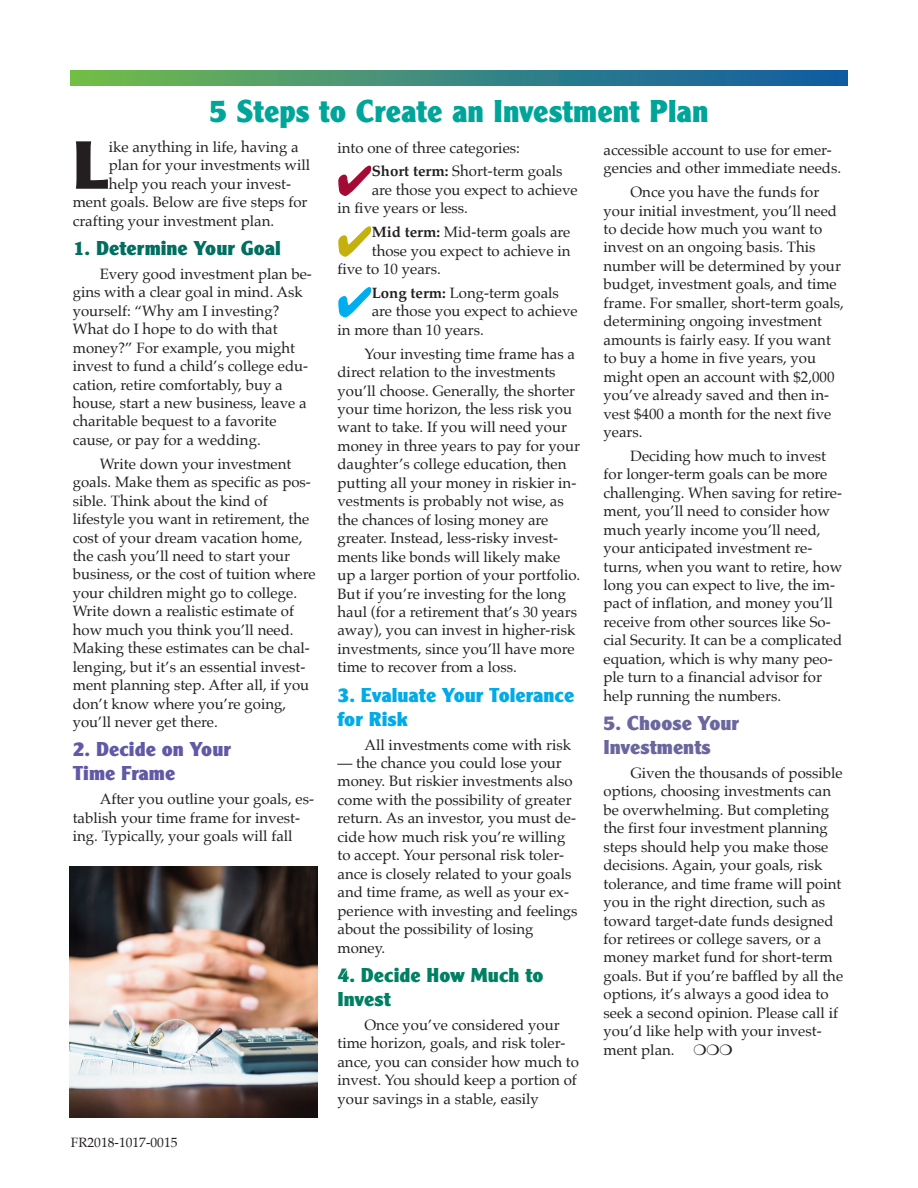
<style>
.page{position:relative;width:918px;height:1188px;background:#fff}
.page>*{position:absolute;margin:0;border:0;box-sizing:border-box;transform-origin:0 0}
.t1{font:70.95px "Clearface Gothic Extra Bold DTC";color:#231f20}
.t2{font:33px "Clearface Gothic Extra Bold DTC";color:#00a599;scale:.95 1}
.t3{font:21px/24px "Clearface Gothic Extra Bold DTC";color:#00abe7}
.t4{font:21px/24px "Clearface Gothic Extra Bold DTC";color:#6b669e}
.t5{font:21px/24px "Clearface Gothic Extra Bold DTC";color:#6159a6}
.t6{font:21px/24px "Clearface Gothic Extra Bold DTC";color:#008063}
.t7{font:21px "Clearface Gothic Extra Bold DTC";color:#006e60}
.t8{font:15px/18.5px "Palatino";color:#231f20}
.t9{font:13.5px "Palatino";color:#231f20}
.s1{font-weight:700}
</style>
<div class="page">
<div style="left:70px;top:70px;width:778px;height:16px;background:linear-gradient(to right,#70bb4f,#0b59aa)"></div>
<img style="left:70px;top:867px;width:248px;height:250px">
<h2 class="t2" style="left:209px;top:100px;width:527px">5 Steps to Create an Investment Plan</h2>
<h1 class="t1" style="left:73px;top:141px;width:38px">L</h1>
<p class="t8" style="left:109px;top:139px;width:191px">ike anything in life, having a</p>
<p class="t8" style="left:109px;top:157px;width:203px">plan for your investments will</p>
<p class="t8" style="left:109px;top:175px;width:184px">help you reach your invest-</p>
<p class="t8" style="left:73px;top:194px;width:236px">ment goals. Below are five steps for</p>
<p class="t8" style="left:73px;top:212px;width:203px">crafting your investment plan.</p>
<h3 class="t7" style="left:73px;top:241px;width:210px">1. Determine Your Goal</h3>
<p class="t8" style="left:73px;top:266px;width:241px;text-indent:27px">Every good investment plan be&shy;gins with a clear goal in mind. Ask yourself: “Why am I investing?<br>What do I hope to do with that money?” For example, you might invest to fund a child’s college edu&shy;cation, retire comfortably, buy a house, start a new business, leave a charitable bequest to a favorite cause, or pay for a wedding.</p>
<p class="t8" style="left:73px;top:455px;width:244px;text-indent:27px">Write down your investment goals. Make them as specific as pos&shy;sible. Think about the kind of lifestyle you want in retirement, the cost of your dream vacation home, the cash you’ll need to start your business, or the cost of tuition where your children might go to college.<br>Write down a realistic estimate of how much you think you’ll need.<br>Making these estimates can be chal&shy;lenging, but it’s an essential invest&shy;ment planning step. After all, if you don’t know where you’re going, you’ll never get there.</p>
<h3 class="t5" style="left:73px;top:739px;width:160px">2. Decide on Your<br>Time Frame</h3>
<p class="t8" style="left:73px;top:791px;width:243px;text-indent:27px">After you outline your goals, es&shy;tablish your time frame for invest&shy;ing. Typically, your goals will fall</p>
<p class="t9" style="left:71px;top:1136px;width:108px">FR2018-1017-0015</p>
<p class="t8" style="left:338px;top:139px;width:184px">into one of three categories:</p>
<p class="t8" style="left:372px;top:163px;width:192px"><span class="s1">Short term:</span> Short-term goals</p>
<p class="t8" style="left:372px;top:182px;width:207px">are those you expect to achieve</p>
<p class="t8" style="left:337px;top:200px;width:132px">in five years or less.</p>
<p class="t8" style="left:372px;top:224px;width:200px"><span class="s1">Mid term:</span> Mid-term goals are</p>
<p class="t8" style="left:372px;top:242px;width:200px">those you expect to achieve in</p>
<p class="t8" style="left:337px;top:261px;width:105px">five to 10 years.</p>
<p class="t8" style="left:372px;top:285px;width:189px"><span class="s1">Long term:</span> Long-term goals</p>
<p class="t8" style="left:372px;top:303px;width:207px">are those you expect to achieve</p>
<p class="t8" style="left:337px;top:322px;width:148px">in more than 10 years.</p>
<p class="t8" style="left:337px;top:345px;width:244px;text-indent:27px">Your investing time frame has a direct relation to the investments you’ll choose. Generally, the shorter your time horizon, the less risk you want to take. If you will need your money in three years to pay for your daughter’s college education, then putting all your money in riskier in&shy;vestments is probably not wise, as the chances of losing money are greater. Instead, less-risky invest&shy;ments like bonds will likely make up a larger portion of your portfolio.<br>But if you’re investing for the long haul (for a retirement that’s 30 years away), you can invest in higher-risk investments, since you’ll have more time to recover from a loss.</p>
<h3 class="t3" style="left:338px;top:685px;width:238px">3. Evaluate Your Tolerance for Risk</h3>
<p class="t8" style="left:364px;top:736px;width:208px">All investments come with risk</p>
<p class="t8" style="left:338px;top:755px;width:242px">— the chance you could lose your money. But riskier investments also come with the possibility of greater return. As an investor, you must de&shy;cide how much risk you’re willing to accept. Your personal risk toler&shy;ance is closely related to your goals and time frame, as well as your ex&shy;perience with investing and feelings about the possibility of losing money.</p>
<h3 class="t6" style="left:338px;top:965px;width:207px">4. Decide How Much to<br>Invest</h3>
<p class="t8" style="left:337px;top:1016px;width:243px;text-indent:27px">Once you’ve considered your time horizon, goals, and risk toler&shy;ance, you can consider how much to invest. You should keep a portion of your savings in a stable, easily</p>
<p class="t8" style="left:604px;top:142px;width:239px">accessible account to use for emer&shy;gencies and other immediate needs.</p>
<p class="t8" style="left:604px;top:184px;width:242px;text-indent:27px">Once you have the funds for your initial investment, you’ll need to decide how much you want to invest on an ongoing basis. This number will be determined by your budget, investment goals, and time frame. For smaller, short-term goals, determining ongoing investment amounts is fairly easy. If you want to buy a home in five years, you might open an account with $2,000 you’ve already saved and then in&shy;vest $400 a month for the next five years.</p>
<p class="t8" style="left:604px;top:448px;width:240px;text-indent:27px">Deciding how much to invest for longer-term goals can be more challenging. When saving for retire&shy;ment, you’ll need to consider how much yearly income you’ll need, your anticipated investment re&shy;turns, when you want to retire, how long you can expect to live, the im&shy;pact of inflation, and money you’ll receive from other sources like So&shy;cial Security. It can be a complicated equation, which is why many peo&shy;ple turn to a financial advisor for help running the numbers.</p>
<h3 class="t4" style="left:604px;top:713px;width:137px">5. Choose Your<br>Investments</h3>
<p class="t8" style="left:604px;top:765px;width:241px;text-indent:27px">Given the thousands of possible options, choosing investments can be overwhelming. But completing the first four investment planning steps should help you make those decisions. Again, your goals, risk tolerance, and time frame will point you in the right direction, such as toward target-date funds designed for retirees or college savers, or a money market fund for short-term goals. But if you’re baffled by all the options, it’s always a good idea to seek a second opinion. Please call if you’d like help with your invest&shy;ment plan.</p>
</div>
